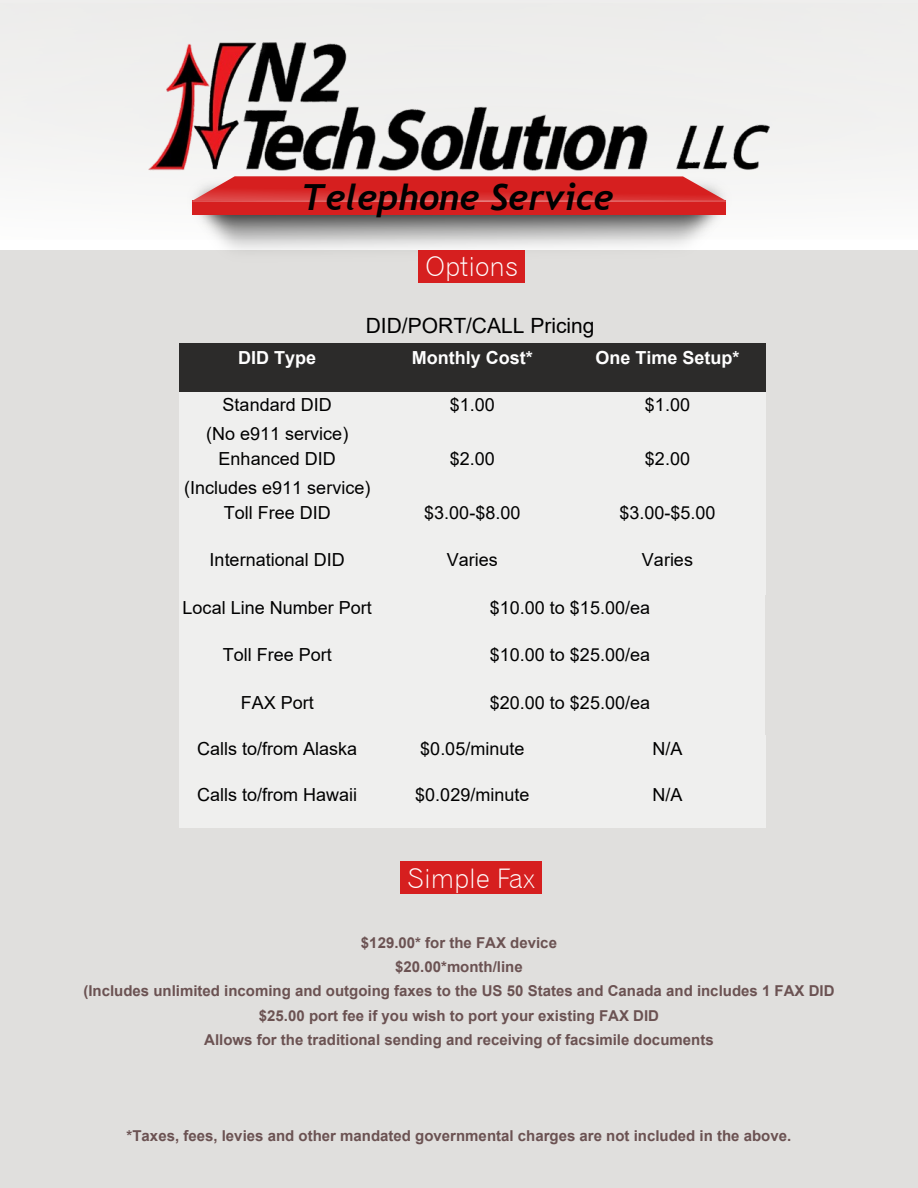
<style>
.page{position:relative;width:918px;height:1188px;background:#fff}
.page>*{position:absolute;margin:0;border:0;box-sizing:border-box;transform-origin:0 0}
.t1{font:italic 700 36px "Trebuchet";color:#000}
.t2{font:27px "Gothic 720 BT Light B";color:#fff}
.t3{font:21px "Arial";color:#000}
.t4{font:18px/29px "Arial";color:#000;text-align:center}
.t5{font:700 18px "Arial";color:#fefefe}
.t6{font:700 15px/24.2px "Arial";color:#6b5252;text-align:center}
</style>
<div class="page">
<div style="left:0;top:251px;width:918px;height:937px;background:#e0dfdd"></div>
<img style="left:185px;top:248px;width:548px;height:25px">
<img style="left:182px;top:175px;width:555px;height:73px">
<svg style="left:193px;top:176px;width:533px;height:24px;background:#d93939"></svg>
<div style="left:193px;top:201px;width:533px;height:14px;background:#d61f1f"></div>
<img style="left:192px;top:200px;width:534px;height:2px">
<img style="left:149px;top:43px;width:620px;height:127px">
<div style="left:419px;top:250px;width:99px;height:32px;background:#d61f1f"></div>
<div style="left:518px;top:250px;width:7px;height:32px;background:#d61f1f"></div>
<div style="left:401px;top:862px;width:134px;height:32px;background:#d61f1f"></div>
<div style="left:535px;top:862px;width:7px;height:32px;background:#d61f1f"></div>
<div style="left:180px;top:344px;width:195px;height:47px;background:#2c2b2a"></div>
<div style="left:375px;top:344px;width:195px;height:47px;background:#2c2b2a"></div>
<div style="left:570px;top:344px;width:195px;height:47px;background:#2c2b2a"></div>
<div style="left:180px;top:391px;width:195px;height:55px;background:#efefee"></div>
<div style="left:375px;top:391px;width:195px;height:55px;background:#efefee"></div>
<div style="left:570px;top:391px;width:195px;height:55px;background:#efefee"></div>
<div style="left:180px;top:446px;width:195px;height:54px;background:#efefee"></div>
<div style="left:375px;top:446px;width:195px;height:54px;background:#efefee"></div>
<div style="left:570px;top:446px;width:195px;height:54px;background:#efefee"></div>
<div style="left:180px;top:500px;width:195px;height:47px;background:#efefee"></div>
<div style="left:375px;top:500px;width:195px;height:47px;background:#efefee"></div>
<div style="left:570px;top:500px;width:195px;height:47px;background:#efefee"></div>
<div style="left:180px;top:547px;width:195px;height:47px;background:#efefee"></div>
<div style="left:375px;top:547px;width:195px;height:47px;background:#efefee"></div>
<div style="left:570px;top:547px;width:195px;height:47px;background:#efefee"></div>
<div style="left:180px;top:594px;width:195px;height:47px;background:#efefee"></div>
<div style="left:375px;top:594px;width:390px;height:47px;background:#efefee"></div>
<div style="left:180px;top:641px;width:195px;height:48px;background:#efefee"></div>
<div style="left:375px;top:641px;width:390px;height:48px;background:#efefee"></div>
<div style="left:180px;top:689px;width:195px;height:46px;background:#efefee"></div>
<div style="left:375px;top:689px;width:390px;height:46px;background:#efefee"></div>
<div style="left:180px;top:735px;width:195px;height:47px;background:#efefee"></div>
<div style="left:375px;top:735px;width:195px;height:47px;background:#efefee"></div>
<div style="left:570px;top:735px;width:195px;height:47px;background:#efefee"></div>
<div style="left:180px;top:782px;width:195px;height:46px;background:#efefee"></div>
<div style="left:375px;top:782px;width:195px;height:46px;background:#efefee"></div>
<div style="left:570px;top:782px;width:195px;height:46px;background:#efefee"></div>
<hr style="left:180px;top:343px;width:195px;height:2px;background:#2c2b2a">
<hr style="left:375px;top:343px;width:195px;height:2px;background:#2c2b2a">
<hr style="left:570px;top:343px;width:195px;height:2px;background:#2c2b2a">
<hr style="left:180px;top:391px;width:195px;height:1px;background:#2c2b2a">
<hr style="left:375px;top:391px;width:195px;height:1px;background:#2c2b2a">
<hr style="left:570px;top:391px;width:195px;height:1px;background:#2c2b2a">
<h1 class="t1" style="left:301px;top:184px;width:314px">Telephone Service</h1>
<h2 class="t2" style="left:426px;top:256px;width:94px">Options</h2>
<h3 class="t3" style="left:366px;top:317px;width:230px">DID/PORT/CALL Pricing</h3>
<p class="t5" style="left:238px;top:350px;width:80px">DID Type</p>
<p class="t5" style="left:412px;top:350px;width:123px">Monthly Cost*</p>
<p class="t5" style="left:595px;top:350px;width:146px">One Time Setup*</p>
<p class="t4" style="left:206px;top:392px;width:144px">Standard DID (No e911 service)</p>
<p class="t4" style="left:450px;top:392px;width:47px">$1.00</p>
<p class="t4" style="left:645px;top:392px;width:47px">$1.00</p>
<p class="t4" style="left:184px;top:446px;width:188px">Enhanced DID (Includes e911 service)</p>
<p class="t4" style="left:450px;top:446px;width:47px">$2.00</p>
<p class="t4" style="left:645px;top:446px;width:47px">$2.00</p>
<p class="t4" style="left:224px;top:500px;width:109px">Toll Free DID</p>
<p class="t4" style="left:424px;top:500px;width:98px">$3.00-$8.00</p>
<p class="t4" style="left:619px;top:500px;width:98px">$3.00-$5.00</p>
<p class="t4" style="left:210px;top:547px;width:137px">International DID</p>
<p class="t4" style="left:447px;top:547px;width:53px">Varies</p>
<p class="t4" style="left:642px;top:547px;width:53px">Varies</p>
<p class="t4" style="left:183px;top:595px;width:191px">Local Line Number Port</p>
<p class="t4" style="left:490px;top:595px;width:162px">$10.00 to $15.00/ea</p>
<p class="t4" style="left:223px;top:642px;width:111px">Toll Free Port</p>
<p class="t4" style="left:490px;top:642px;width:162px">$10.00 to $25.00/ea</p>
<p class="t4" style="left:241px;top:689px;width:75px">FAX Port</p>
<p class="t4" style="left:490px;top:689px;width:162px">$20.00 to $25.00/ea</p>
<p class="t4" style="left:197px;top:736px;width:162px">Calls to/from Alaska</p>
<p class="t4" style="left:420px;top:736px;width:106px">$0.05/minute</p>
<p class="t4" style="left:653px;top:736px;width:32px">N/A</p>
<p class="t4" style="left:197px;top:782px;width:162px">Calls to/from Hawaii</p>
<p class="t4" style="left:415px;top:782px;width:116px">$0.029/minute</p>
<p class="t4" style="left:653px;top:782px;width:32px">N/A</p>
<h2 class="t2" style="left:408px;top:867px;width:129px">Simple Fax</h2>
<p class="t6" style="left:83px;top:932px;width:753px">$129.00* for the FAX device<br>$20.00*month/line<br>(Includes unlimited incoming and outgoing faxes to the US 50 States and Canada and includes 1 FAX DID $25.00 port fee if you wish to port your existing FAX DID<br>Allows for the traditional sending and receiving of facsimile documents</p>
<p class="t6" style="left:127px;top:1125px;width:666px">*Taxes, fees, levies and other mandated governmental charges are not included in the above.</p>
</div>
